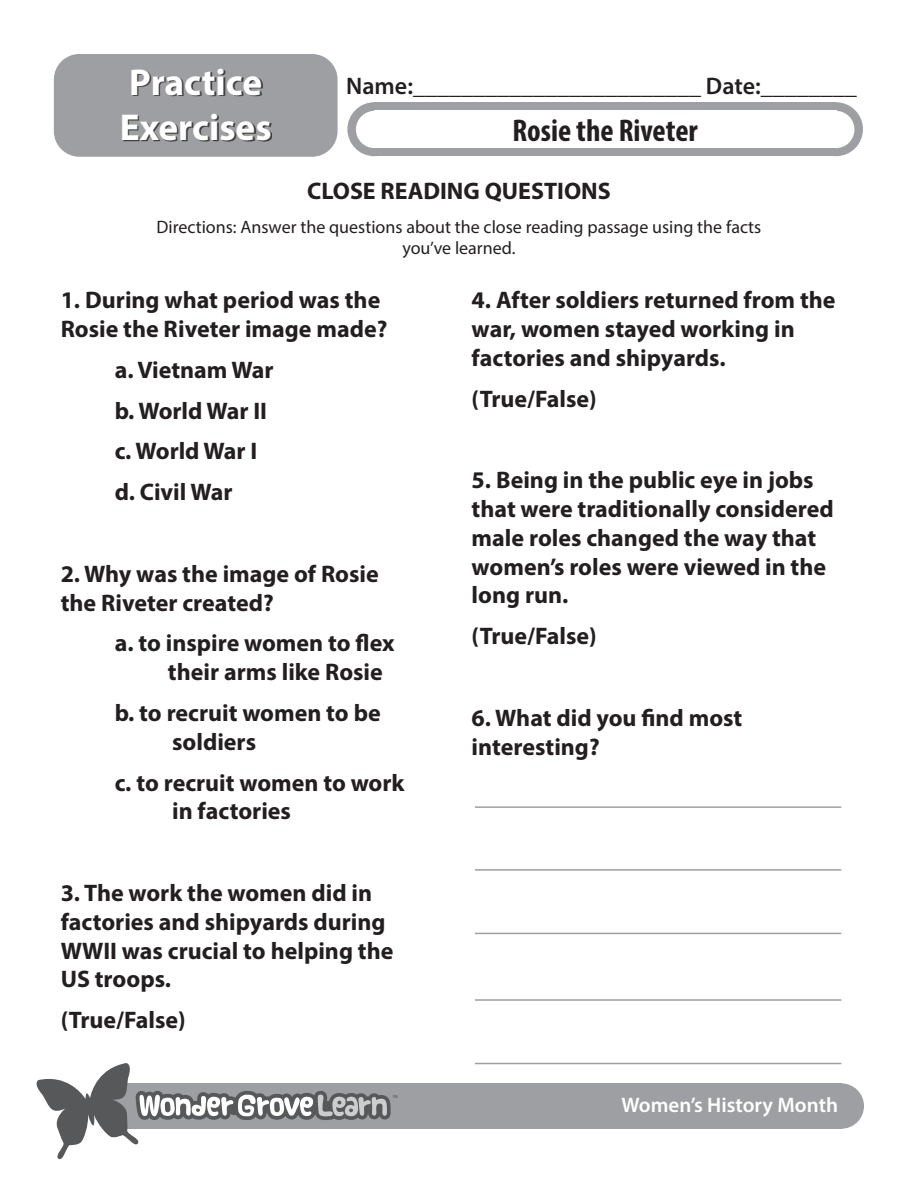
<style>
.page{position:relative;width:918px;height:1188px;background:#fff}
.page>*{position:absolute;margin:0;border:0;box-sizing:border-box;transform-origin:0 0}
.t1{font:700 37.5px/45px "Myriad Pro";color:#fff}
.title__condensed{font:700 condensed 31.5px "Myriad Pro";color:#231f20}
.t2{font:700 24px/28.8px "Myriad Pro";color:#231f20}
.t3{font:600 24px "Myriad Pro";color:#231f20}
.episode_footer__whit{font:600 21px "Myriad Pro";color:#fff}
.description{font:18px/21.6px "Myriad Pro";color:#231f20;text-align:center}
</style>
<div class="page">
<div style="left:54px;top:54px;width:284px;height:103px;background:#9d9fa2;border-radius:26px"></div>
<div style="left:819px;top:1083px;width:45px;height:46px;background:#9d9fa2;border-radius:50%"></div>
<div style="left:102px;top:1083px;width:739px;height:46px;background:#9d9fa2"></div>
<div style="left:124px;top:70px;width:148px;height:71px;background:#231f20;opacity:.75"></div>
<div style="left:809px;top:102px;width:54px;height:54px;background:#9d9fa2;border-radius:50%"></div>
<div style="left:347px;top:102px;width:54px;height:54px;background:#9d9fa2;border-radius:50%"></div>
<div style="left:374px;top:102px;width:462px;height:54px;background:#9d9fa2"></div>
<div style="left:818px;top:111px;width:36px;height:37px;background:#fff;border-radius:50%"></div>
<div style="left:374px;top:111px;width:463px;height:37px;background:#fff"></div>
<div style="left:356px;top:111px;width:37px;height:37px;background:#fff;border-radius:50%"></div>
<svg style="left:36px;top:1063px;width:361px;height:97px"></svg>
<hr style="left:475px;top:806px;width:366px;height:2px;background:#9d9fa2">
<hr style="left:475px;top:869px;width:366px;height:2px;background:#9d9fa2">
<hr style="left:475px;top:933px;width:366px;height:1px;background:#9d9fa2">
<hr style="left:475px;top:999px;width:366px;height:2px;background:#9d9fa2">
<hr style="left:475px;top:1063px;width:366px;height:1px;background:#9d9fa2">
<p class="t1" style="left:120px;top:58px;width:153px">Practice<br>Exercises</p>
<p class="t3" style="left:346px;top:71px;width:512px">Name:________________________ Date:________</p>
<p class="title__condensed" style="left:513px;top:110px;width:187px">Rosie the Riveter</p>
<p class="t2" style="left:307px;top:176px;width:305px">CLOSE READING QUESTIONS</p>
<p class="description" style="left:157px;top:215px;width:606px">Directions: Answer the questions about the close reading passage using the facts you’ve learned.</p>
<p class="t2" style="left:61px;top:285px;width:328px">1. During what period was the<br>Rosie the Riveter image made?</p>
<p class="t2" style="left:115px;top:355px;width:160px">a. Vietnam War</p>
<p class="t2" style="left:115px;top:395px;width:154px">b. World War II</p>
<p class="t2" style="left:115px;top:436px;width:144px">c. World War I</p>
<p class="t2" style="left:115px;top:477px;width:119px">d. Civil War</p>
<p class="t2" style="left:61px;top:559px;width:320px">2. Why was the image of Rosie the Riveter created?</p>
<p class="t2" style="left:168px;top:628px;width:228px;text-indent:-53px">a. to inspire women to flex their arms like Rosie</p>
<p class="t2" style="left:172px;top:698px;width:210px;text-indent:-58px">b. to recruit women to be soldiers</p>
<p class="t2" style="left:172px;top:767px;width:234px;text-indent:-58px">c. to recruit women to work in factories</p>
<p class="t2" style="left:61px;top:878px;width:334px">3. The work the women did in factories and shipyards during<br>WWII was crucial to helping the<br>US troops.</p>
<p class="t2" style="left:61px;top:1005px;width:127px">(True/False)</p>
<p class="t2" style="left:472px;top:285px;width:365px">4. After soldiers returned from the war, women stayed working in factories and shipyards.</p>
<p class="t2" style="left:472px;top:383px;width:127px">(True/False)</p>
<p class="t2" style="left:472px;top:465px;width:364px">5. Being in the public eye in jobs that were traditionally considered male roles changed the way that women’s roles were viewed in the long run.</p>
<p class="t2" style="left:472px;top:621px;width:127px">(True/False)</p>
<p class="t2" style="left:472px;top:703px;width:272px">6. What did you find most interesting?</p>
<p class="episode_footer__whit" style="left:622px;top:1092px;width:218px">Women’s History Month</p>
</div>
